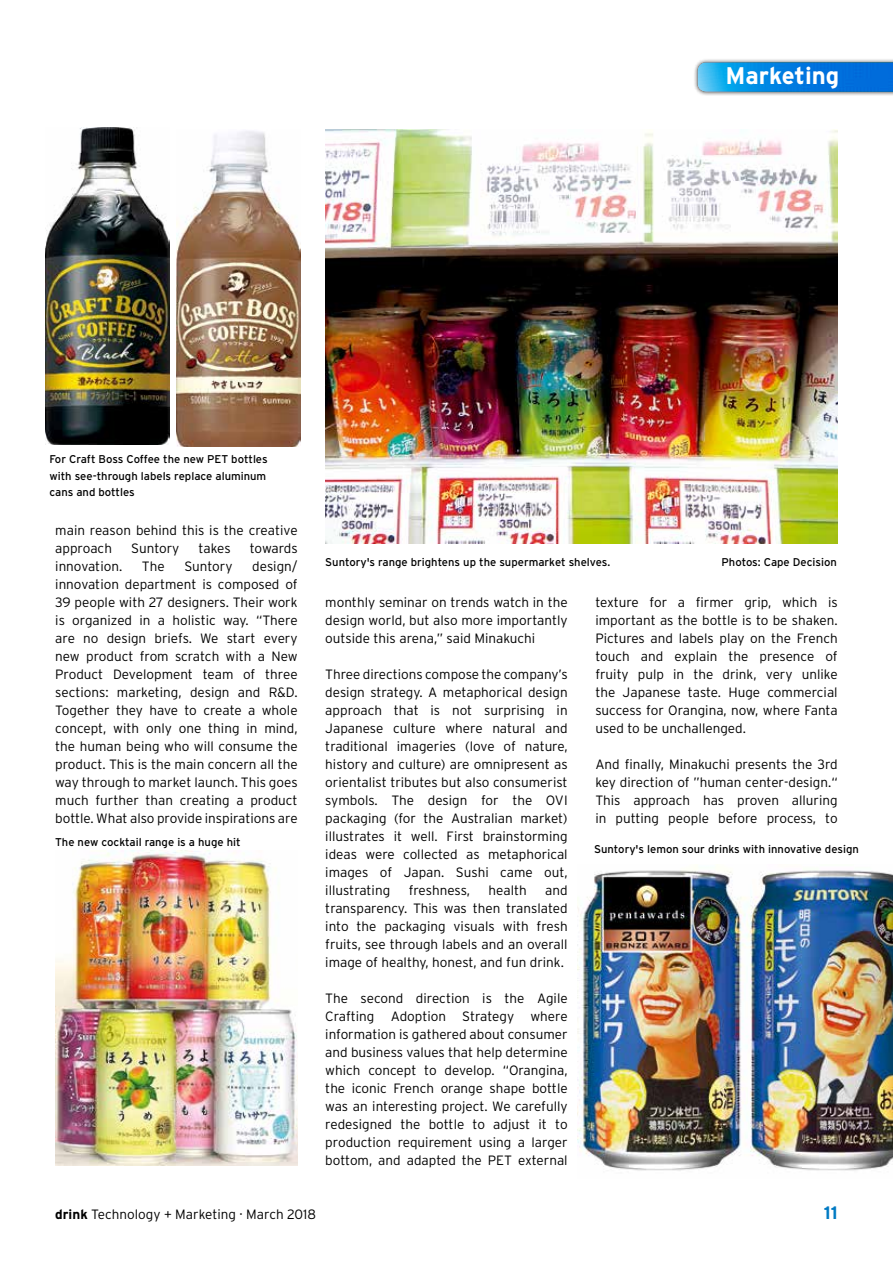
<style>
.page{position:relative;width:893px;height:1263px;background:#fff}
.page>*{position:absolute;margin:0;border:0;box-sizing:border-box;transform-origin:0 0}
.t1{font:700 24px "Interstate";color:#fff}
.t2{font:700 18px "Interstate";color:#007ac3}
.t3{font:300 13.5px/18px "Interstate";color:#000;text-align:justify}
.t4{font:300 13.5px "Interstate";letter-spacing:-.02em;color:#000}
.t5{font:11.25px/16.5px "Interstate";color:#000}
.s1{font-weight:700}
</style>
<div class="page">
<div style="left:693px;top:58px;width:200px;height:38px;background:#000;opacity:.75"></div>
<img style="left:698px;top:62px;width:195px;height:30px">
<img style="left:55px;top:851px;width:243px;height:314px">
<img style="left:577px;top:870px;width:316px;height:301px">
<img style="left:177px;top:131px;width:124px;height:316px">
<img style="left:46px;top:128px;width:124px;height:317px">
<img style="left:325px;top:130px;width:513px;height:414px">
<h1 class="t1" style="left:725px;top:62px;width:115px">Marketing</h1>
<p class="t5" style="left:49px;top:451px;width:220px">For Craft Boss Coffee the new PET bottles with see-through labels replace aluminum cans and bottles</p>
<p class="t3" style="left:55px;top:521px;width:244px">main reason behind this is the creative approach</p>
<p class="t3" style="left:131px;top:539px;width:50px">Suntory</p>
<p class="t3" style="left:199px;top:539px;width:34px">takes</p>
<p class="t4" style="left:250px;top:541px;width:49px">towards</p>
<p class="t3" style="left:55px;top:557px;width:244px;text-indent:197px">design/ innovation department is composed of 39 people with 27 designers. Their work is organized in a holistic way. “There are no design briefs. We start every new product from scratch with a New Product Development team of three sections: marketing, design and R&amp;D.<br>Together they have to create a whole concept, with only one thing in mind, the human being who will consume the product. This is the main concern all the way through to market launch. This goes much further than creating a product bottle. What also provide inspirations are</p>
<p class="t3" style="left:55px;top:557px;width:68px">innovation.</p>
<p class="t3" style="left:142px;top:557px;width:24px">The</p>
<p class="t3" style="left:184px;top:557px;width:50px">Suntory</p>
<p class="t5" style="left:55px;top:833px;width:187px">The new cocktail range is a huge hit</p>
<p class="t5" style="left:325px;top:553px;width:286px">Suntory's range brightens up the supermarket shelves.</p>
<p class="t5" style="left:722px;top:553px;width:117px">Photos: Cape Decision</p>
<p class="t3" style="left:325px;top:593px;width:244px">monthly seminar on trends watch in the design world, but also more importantly outside this arena,” said Minakuchi</p>
<p class="t3" style="left:325px;top:665px;width:244px">Three directions compose the company’s design strategy. A metaphorical design approach that is not surprising in Japanese culture where natural and traditional imageries (love of nature, history and culture) are omnipresent as orientalist tributes but also consumerist symbols. The design for the OVI packaging (for the Australian market) illustrates it well. First brainstorming ideas were collected as metaphorical images of Japan. Sushi came out, illustrating</p>
<p class="t3" style="left:325px;top:881px;width:244px;text-indent:220px">and transparency. This was then translated into the packaging visuals with fresh fruits, see through labels and an overall image of healthy, honest, and fun drink.</p>
<p class="t3" style="left:325px;top:989px;width:244px">The second direction is the Agile Crafting Adoption Strategy where information is gathered about consumer and business values that help determine which concept to develop. “Orangina, the iconic French orange shape bottle was an interesting project. We carefully redesigned the bottle to adjust it to production requirement using a larger bottom, and adapted the PET external</p>
<p class="t3" style="left:409px;top:881px;width:63px">freshness,</p>
<p class="t3" style="left:489px;top:881px;width:40px">health</p>
<p class="t3" style="left:595px;top:593px;width:244px">texture for a firmer grip, which is important as the bottle is to be shaken.<br>Pictures and labels play on the French touch and explain the presence of fruity pulp in the drink, very unlike the Japanese taste. Huge commercial success for Orangina, now, where Fanta used to be unchallenged.</p>
<p class="t3" style="left:595px;top:755px;width:244px">And finally, Minakuchi presents the 3rd key direction of ”human center-design.“ This approach has proven alluring in putting people before process, to</p>
<p class="t5" style="left:594px;top:841px;width:266px">Suntory's lemon sour drinks with innovative design</p>
<p class="t3" style="left:55px;top:1205px;width:262px"><span class="s1">drink</span> Technology + Marketing · March 2018</p>
<h2 class="t2" style="left:824px;top:1203px;width:15px">11</h2>
</div>
